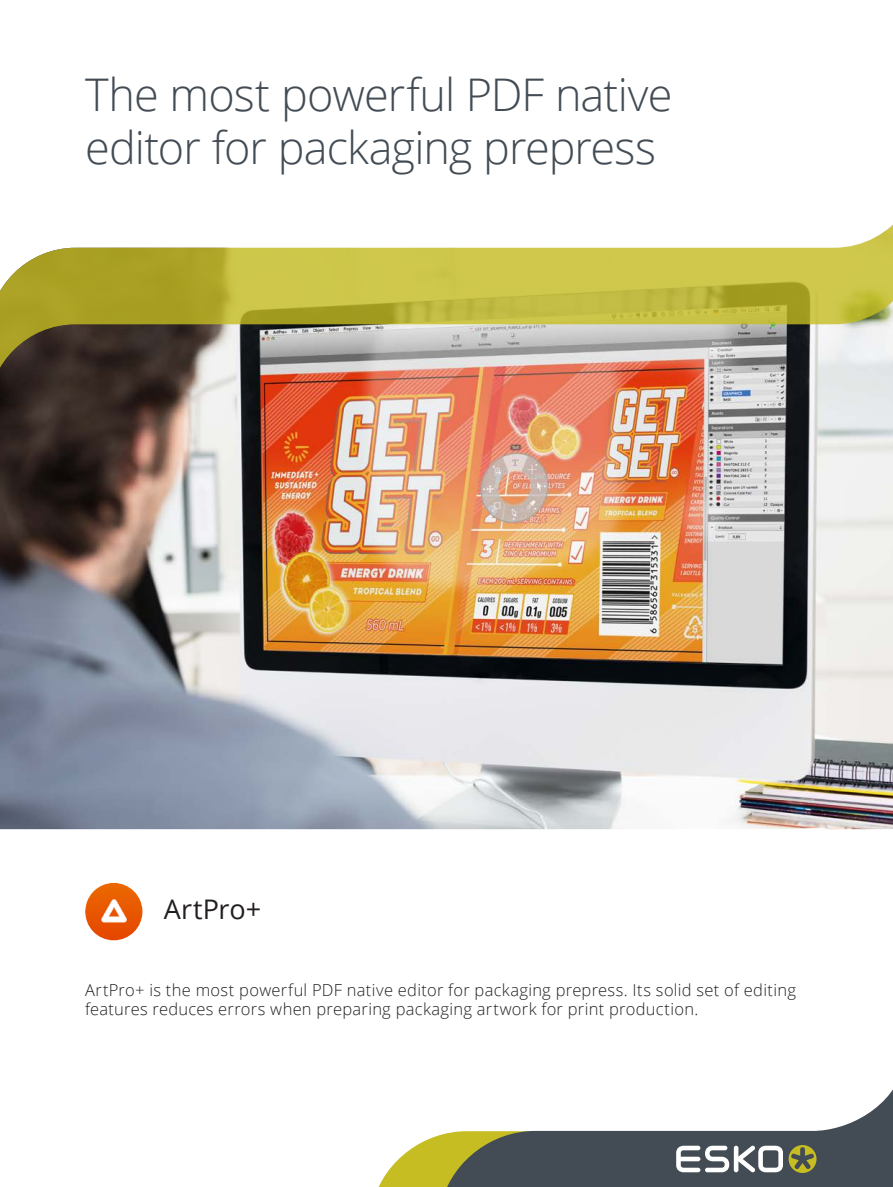
<style>
.page{position:relative;width:893px;height:1187px;background:#fff}
.page>*{position:absolute;margin:0;border:0;box-sizing:border-box;transform-origin:0 0}
.Cover_title{font:300 45px/52.5px "Open Sans";letter-spacing:-.02em;color:#434c54}
.Product_Title{font:27px "Open Sans";letter-spacing:-.005em;color:#231f20}
.Intro{font:300 16.5px/19.5px "Open Sans";letter-spacing:.015em;color:#231f20}
</style>
<div class="page">
<svg style="left:379px;top:1134px;width:63px;height:52px"></svg>
<svg style="left:442px;top:1089px;width:451px;height:97px;fill:#434c54"></svg>
<img style="left:0;top:410px;width:893px;height:419px">
<svg style="left:789px;top:1144px;width:27px;height:28px"></svg>
<svg style="left:676px;top:1145px;width:107px;height:27px"></svg>
<svg style="left:0;top:224px;width:893px;height:186px"></svg>
<img style="left:85px;top:882px;width:57px;height:58px;border-radius:29px">
<p class="Cover_title" style="left:85px;top:67px;width:589px">The most powerful PDF native editor for packaging prepress</p>
<p class="Product_Title" style="left:164px;top:890px;width:99px">ArtPro+</p>
<p class="Intro" style="left:85px;top:979px;width:712px">ArtPro+ is the most powerful PDF native editor for packaging prepress. Its solid set of editing features reduces errors when preparing packaging artwork for print production.</p>
</div>
